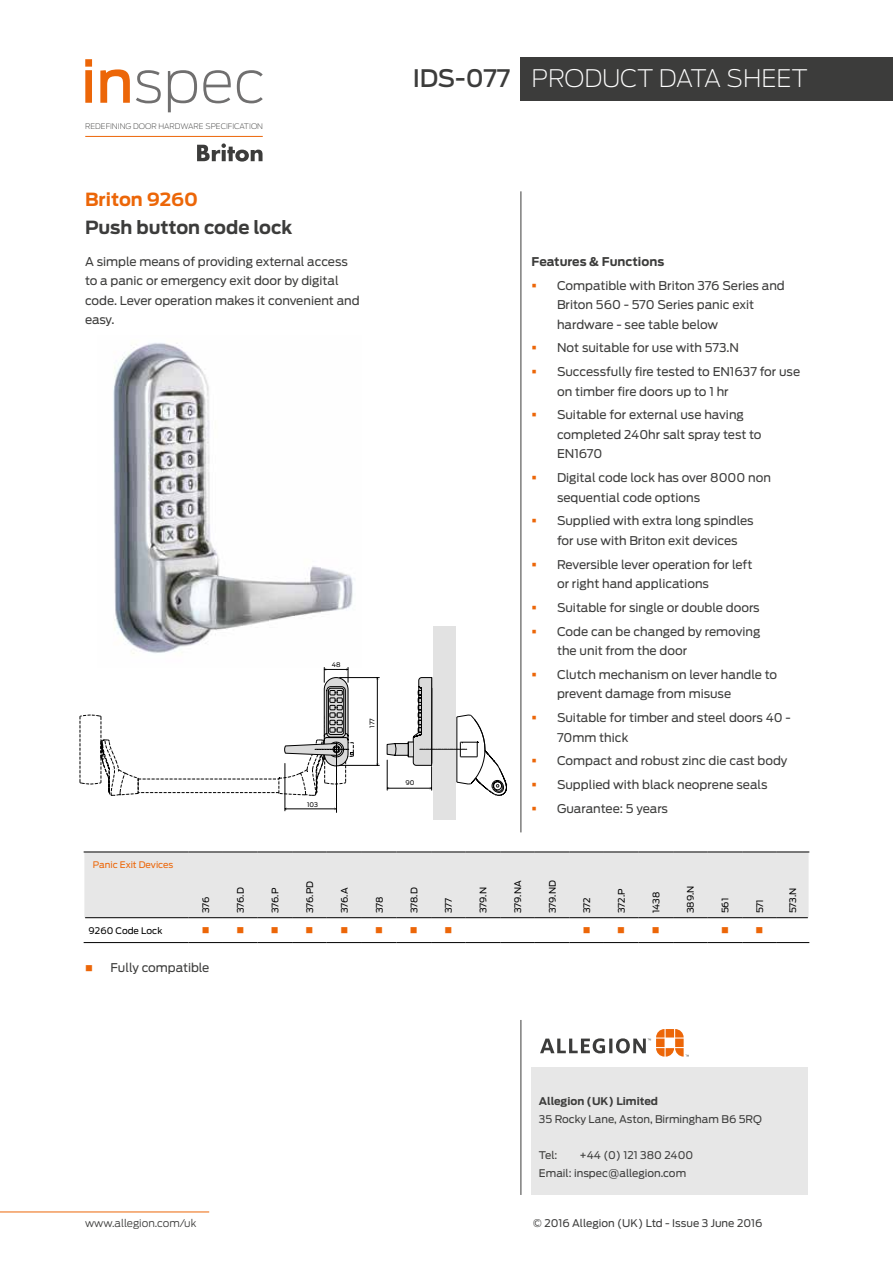
<style>
.page{position:relative;width:893px;height:1263px;background:#fff}
.page>*{position:absolute;margin:0;border:0;box-sizing:border-box;transform-origin:0 0}
.t1{font:200 24px "Antenna";letter-spacing:-.005em;color:#fff}
.t2{font:500 24px "Antenna";letter-spacing:-.005em;color:#3c3c3b}
.t3{font:700 18px "Antenna";color:#3c3c3b}
.t4{font:700 18px "Antenna";color:#ec6608}
.t5{font:12px/19.5px "Antenna";color:#3c3c3b}
.t6{font:700 12px "Antenna";color:#3c3c3b}
.t7{font:10.5px/18px "Antenna";color:#3c3c3b}
.t8{font:300 10.5px "Antenna";color:#3c3c3b}
.t9{font:700 10.5px "Antenna";color:#3c3c3b}
.t10{font:10.5px "Wingdings";color:#ec6608}
.t11{font:9px "Antenna";color:#000}
.t12{font:9px "Antenna";color:#ec6608}
.t13{font:200 7.65px "Antenna";color:#3c3c3b}
.t14{font:6.3px "Antenna";color:#000}
.s1{color:#ec6608}
</style>
<div class="page">
<div style="left:520px;top:58px;width:373px;height:43px;background:#3c3c3b"></div>
<hr style="left:0;top:1211px;width:209px;height:1px;background:#ec6608">
<svg style="left:197px;top:143px;width:66px;height:19px"></svg>
<svg style="left:85px;top:59px;width:7px;height:44px"></svg>
<svg style="left:100px;top:69px;width:30px;height:34px"></svg>
<svg style="left:136px;top:70px;width:25px;height:33px"></svg>
<svg style="left:168px;top:70px;width:29px;height:42px"></svg>
<svg style="left:203px;top:70px;width:28px;height:33px"></svg>
<svg style="left:237px;top:70px;width:26px;height:33px"></svg>
<hr style="left:85px;top:136px;width:178px;height:1px;background:#ec6608">
<div style="left:531px;top:1068px;width:277px;height:127px;background:#e7e7e7"></div>
<svg style="left:540px;top:1029px;width:149px;height:27px"></svg>
<hr style="left:520px;top:191px;width:1px;height:641px;background:#3c3c3b">
<img style="left:113px;top:343px;width:240px;height:311px">
<div style="left:84px;top:853px;width:725px;height:65px;background:#e7e7e7"></div>
<hr style="left:84px;top:852px;width:104px;height:1px;background:#000">
<hr style="left:188px;top:852px;width:35px;height:1px;background:#000">
<hr style="left:223px;top:852px;width:35px;height:1px;background:#000">
<hr style="left:258px;top:852px;width:34px;height:1px;background:#000">
<hr style="left:292px;top:852px;width:35px;height:1px;background:#000">
<hr style="left:327px;top:852px;width:35px;height:1px;background:#000">
<hr style="left:362px;top:852px;width:35px;height:1px;background:#000">
<hr style="left:397px;top:852px;width:34px;height:1px;background:#000">
<hr style="left:431px;top:852px;width:35px;height:1px;background:#000">
<hr style="left:466px;top:852px;width:34px;height:1px;background:#000">
<hr style="left:500px;top:852px;width:35px;height:1px;background:#000">
<hr style="left:535px;top:852px;width:34px;height:1px;background:#000">
<hr style="left:569px;top:852px;width:35px;height:1px;background:#000">
<hr style="left:604px;top:852px;width:34px;height:1px;background:#000">
<hr style="left:638px;top:852px;width:35px;height:1px;background:#000">
<hr style="left:673px;top:852px;width:35px;height:1px;background:#000">
<hr style="left:708px;top:852px;width:34px;height:1px;background:#000">
<hr style="left:742px;top:852px;width:35px;height:1px;background:#000">
<hr style="left:777px;top:852px;width:32px;height:1px;background:#000">
<hr style="left:85px;top:917px;width:103px;height:1px;background:#000">
<hr style="left:188px;top:917px;width:35px;height:1px;background:#000">
<hr style="left:223px;top:917px;width:35px;height:1px;background:#000">
<hr style="left:258px;top:917px;width:34px;height:1px;background:#000">
<hr style="left:292px;top:917px;width:35px;height:1px;background:#000">
<hr style="left:327px;top:917px;width:35px;height:1px;background:#000">
<hr style="left:362px;top:917px;width:35px;height:1px;background:#000">
<hr style="left:397px;top:917px;width:34px;height:1px;background:#000">
<hr style="left:431px;top:917px;width:35px;height:1px;background:#000">
<hr style="left:466px;top:917px;width:34px;height:1px;background:#000">
<hr style="left:500px;top:917px;width:35px;height:1px;background:#000">
<hr style="left:535px;top:917px;width:34px;height:1px;background:#000">
<hr style="left:569px;top:917px;width:35px;height:1px;background:#000">
<hr style="left:604px;top:917px;width:34px;height:1px;background:#000">
<hr style="left:638px;top:917px;width:35px;height:1px;background:#000">
<hr style="left:673px;top:917px;width:35px;height:1px;background:#000">
<hr style="left:708px;top:917px;width:34px;height:1px;background:#000">
<hr style="left:742px;top:917px;width:35px;height:1px;background:#000">
<hr style="left:777px;top:917px;width:31px;height:1px;background:#000">
<hr style="left:84px;top:942px;width:104px;height:1px;background:#000">
<hr style="left:188px;top:942px;width:35px;height:1px;background:#000">
<hr style="left:223px;top:942px;width:35px;height:1px;background:#000">
<hr style="left:258px;top:942px;width:34px;height:1px;background:#000">
<hr style="left:292px;top:942px;width:35px;height:1px;background:#000">
<hr style="left:327px;top:942px;width:35px;height:1px;background:#000">
<hr style="left:362px;top:942px;width:35px;height:1px;background:#000">
<hr style="left:397px;top:942px;width:34px;height:1px;background:#000">
<hr style="left:431px;top:942px;width:35px;height:1px;background:#000">
<hr style="left:466px;top:942px;width:34px;height:1px;background:#000">
<hr style="left:500px;top:942px;width:35px;height:1px;background:#000">
<hr style="left:535px;top:942px;width:34px;height:1px;background:#000">
<hr style="left:569px;top:942px;width:35px;height:1px;background:#000">
<hr style="left:604px;top:942px;width:34px;height:1px;background:#000">
<hr style="left:638px;top:942px;width:35px;height:1px;background:#000">
<hr style="left:673px;top:942px;width:35px;height:1px;background:#000">
<hr style="left:708px;top:942px;width:34px;height:1px;background:#000">
<hr style="left:742px;top:942px;width:35px;height:1px;background:#000">
<hr style="left:777px;top:942px;width:32px;height:1px;background:#000">
<hr style="left:520px;top:1020px;width:1px;height:175px;background:#3c3c3b">
<div style="left:433px;top:626px;width:23px;height:194px;background:#e2e2e2"></div>
<svg style="left:80px;top:667px;width:427px;height:146px"></svg>
<p class="t13" style="left:85px;top:122px;width:179px">REDEFINING DOOR HARDWARE SPECIFICATION</p>
<h2 class="t4" style="left:85px;top:188px;width:115px">Briton 9260</h2>
<h2 class="t3" style="left:85px;top:217px;width:209px">Push button code lock</h2>
<p class="t5" style="left:85px;top:252px;width:276px">A simple means of providing external access to a panic or emergency exit door by digital code. Lever operation makes it convenient and easy.</p>
<p class="t12" style="left:93px;top:859px;width:82px">Panic Exit Devices</p>
<p class="t14" style="left:332px;top:661px;width:10px">48</p>
<p class="t14" style="left:307px;top:800px;width:13px">103</p>
<p class="t14" style="left:369px;top:728px;width:11px;rotate:-90deg">177</p>
<h1 class="t2" style="left:413px;top:64px;width:99px">IDS-077</h1>
<h1 class="t1" style="left:531px;top:64px;width:278px">PRODUCT DATA SHEET</h1>
<p class="t14" style="left:405px;top:779px;width:11px">90</p>
<p class="t6" style="left:531px;top:254px;width:134px">Features &amp; Functions</p>
<p class="t5" style="left:557px;top:275px;width:229px">Compatible with Briton 376 Series and<br>Briton 560 - 570 Series panic exit hardware - see table below</p>
<p class="t5" style="left:557px;top:336px;width:245px;line-height:23.7px">Not suitable for use with 573.N<br>Successfully fire tested to EN1637 for use</p>
<p class="t5" style="left:557px;top:379px;width:188px;line-height:23.7px">on timber fire doors up to 1 hr<br>Suitable for external use having</p>
<p class="t5" style="left:557px;top:425px;width:206px">completed 240hr salt spray test to<br>EN1670</p>
<p class="t5" style="left:557px;top:468px;width:215px">Digital code lock has over 8000 non sequential code options</p>
<p class="t5" style="left:557px;top:511px;width:198px">Supplied with extra long spindles for use with Briton exit devices</p>
<p class="t5" style="left:557px;top:554px;width:197px">Reversible lever operation for left or right hand applications</p>
<p class="t5" style="left:557px;top:596px;width:205px;line-height:23.7px">Suitable for single or double doors<br>Code can be changed by removing</p>
<p class="t5" style="left:557px;top:639px;width:222px;line-height:23.7px">the unit from the door<br>Clutch mechanism on lever handle to</p>
<p class="t5" style="left:557px;top:682px;width:235px;line-height:23.7px">prevent damage from misuse<br>Suitable for timber and steel doors 40 -</p>
<p class="t5" style="left:557px;top:725px;width:232px;line-height:23.7px">70mm thick<br>Compact and robust zinc die cast body<br>Supplied with black neoprene seals<br>Guarantee: 5 years</p>
<p class="t11" style="left:201px;top:913px;width:18px;rotate:-90deg">376</p>
<p class="t11" style="left:235px;top:913px;width:27px;rotate:-90deg">376.D</p>
<p class="t11" style="left:270px;top:913px;width:27px;rotate:-90deg">376.P</p>
<p class="t11" style="left:304px;top:913px;width:34px;rotate:-90deg">376.PD</p>
<p class="t11" style="left:339px;top:913px;width:27px;rotate:-90deg">376.A</p>
<p class="t11" style="left:374px;top:913px;width:18px;rotate:-90deg">378</p>
<p class="t11" style="left:409px;top:913px;width:28px;rotate:-90deg">378.D</p>
<p class="t11" style="left:443px;top:913px;width:17px;rotate:-90deg">377</p>
<p class="t11" style="left:478px;top:913px;width:28px;rotate:-90deg">379.N</p>
<p class="t11" style="left:512px;top:913px;width:34px;rotate:-90deg">379.NA</p>
<p class="t11" style="left:547px;top:913px;width:35px;rotate:-90deg">379.ND</p>
<p class="t11" style="left:582px;top:913px;width:17px;rotate:-90deg">372</p>
<p class="t11" style="left:616px;top:913px;width:26px;rotate:-90deg">372.P</p>
<p class="t11" style="left:651px;top:913px;width:23px;rotate:-90deg">1438</p>
<p class="t11" style="left:685px;top:913px;width:29px;rotate:-90deg">389.N</p>
<p class="t11" style="left:720px;top:913px;width:17px;rotate:-90deg">561</p>
<p class="t11" style="left:754px;top:913px;width:16px;rotate:-90deg">571</p>
<p class="t11" style="left:788px;top:913px;width:27px;rotate:-90deg">573.N</p>
<p class="t11" style="left:89px;top:925px;width:75px">9260 Code Lock</p>
<p class="t10" style="left:202px;top:925px;width:9px">■</p>
<p class="t10" style="left:236px;top:925px;width:9px">■</p>
<p class="t10" style="left:271px;top:925px;width:9px">■</p>
<p class="t10" style="left:305px;top:925px;width:9px">■</p>
<p class="t10" style="left:340px;top:925px;width:9px">■</p>
<p class="t10" style="left:375px;top:925px;width:9px">■</p>
<p class="t10" style="left:410px;top:925px;width:9px">■</p>
<p class="t10" style="left:444px;top:925px;width:9px">■</p>
<p class="t10" style="left:583px;top:925px;width:9px">■</p>
<p class="t10" style="left:617px;top:925px;width:9px">■</p>
<p class="t10" style="left:652px;top:925px;width:9px">■</p>
<p class="t10" style="left:721px;top:925px;width:9px">■</p>
<p class="t10" style="left:756px;top:925px;width:9px">■</p>
<p class="t5" style="left:85px;top:958px;width:126px"><span class="s1">■</span> Fully compatible</p>
<p class="t8" style="left:85px;top:1217px;width:113px">www.allegion.com/uk</p>
<p class="t9" style="left:539px;top:1095px;width:120px">Allegion (UK) Limited</p>
<p class="t7" style="left:539px;top:1110px;width:224px">35 Rocky Lane, Aston, Birmingham B6 5RQ</p>
<p class="t7" style="left:539px;top:1146px;width:20px">Tel:</p>
<p class="t7" style="left:539px;top:1146px;width:156px;text-indent:40px">+44 (0) 121 380 2400<br>Email: inspec@allegion.com</p>
<p class="t7" style="left:533px;top:1214px;width:231px">© 2016 Allegion (UK) Ltd - Issue 3 June 2016</p>
</div>
